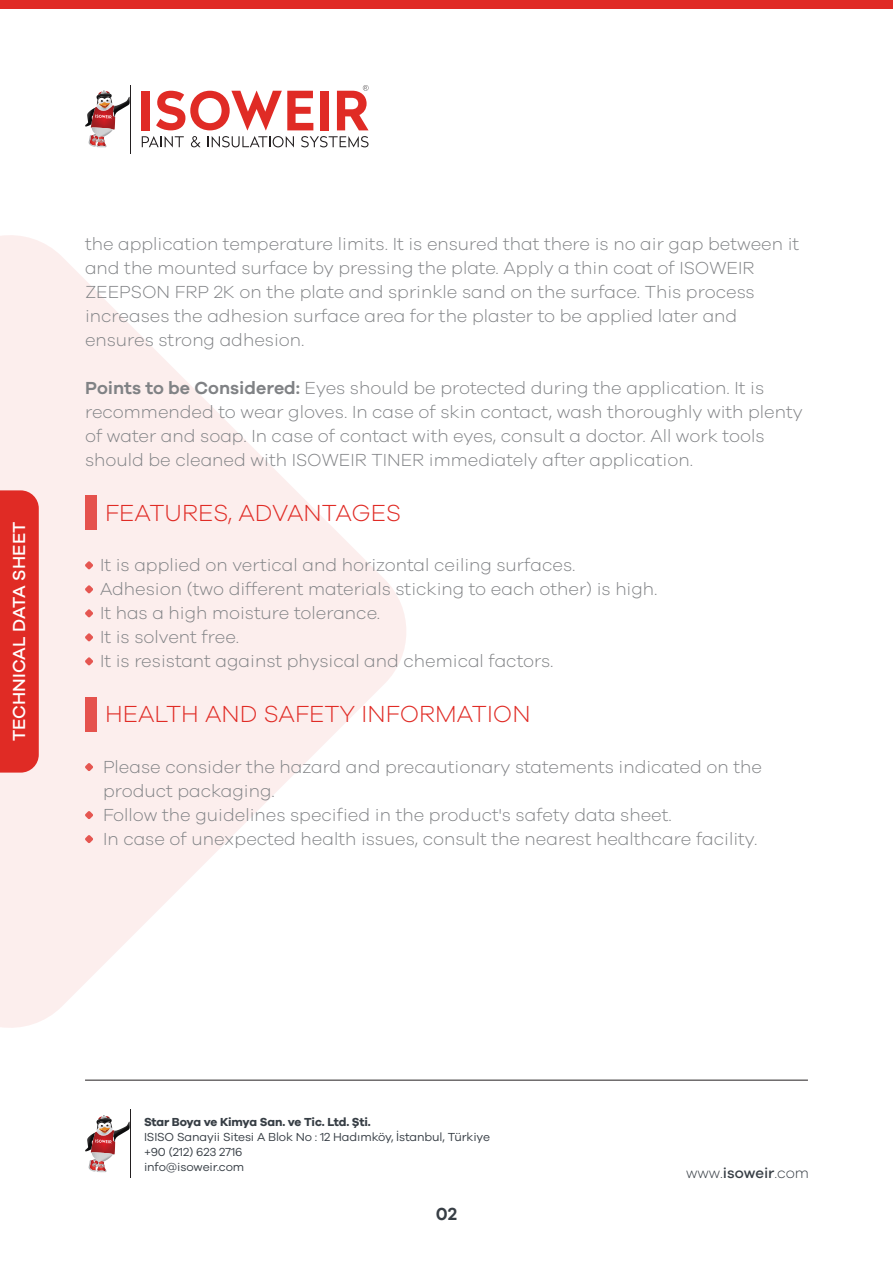
<style>
.page{position:relative;width:893px;height:1263px;background:#fff}
.page>*{position:absolute;margin:0;border:0;box-sizing:border-box;transform-origin:0 0}
.t1{font:300 24px "Galano Grotesque";color:#e02b25}
.t2{font:300 18px/24px "Galano Grotesque";color:#808285}
.t3{font:500 18px "Galano Grotesque";color:#fff}
.t4{font:600 18px "Galano Grotesque";color:#373e45}
.t5{font:300 15px "Galano Grotesque";color:#373e45}
.t6{font:12px/15px "Galano Grotesque";letter-spacing:-.01em;color:#373e45}
.t7{font:700 12px "Galano Grotesque";letter-spacing:-.02em;color:#373e45}
.s1{font-weight:600}
.s2{font-weight:500}
</style>
<div class="page">
<svg style="left:0;top:235px;width:406px;height:793px;fill:#fceeed"></svg>
<div style="left:0;top:490px;width:39px;height:283px;background:#e02b25"></div>
<hr style="left:130px;top:85px;width:1px;height:68px;background:#231f20">
<svg style="left:85px;top:91px;width:45px;height:56px"></svg>
<svg style="left:142px;top:136px;width:42px;height:11px"></svg>
<svg style="left:191px;top:136px;width:10px;height:11px"></svg>
<svg style="left:208px;top:136px;width:86px;height:11px"></svg>
<svg style="left:301px;top:136px;width:68px;height:11px"></svg>
<div style="left:142px;top:91px;width:8px;height:39px;background:#e02b25"></div>
<svg style="left:156px;top:91px;width:157px;height:39px"></svg>
<div style="left:320px;top:91px;width:8px;height:39px;background:#e02b25"></div>
<svg style="left:337px;top:85px;width:32px;height:45px"></svg>
<hr style="left:130px;top:1110px;width:1px;height:68px;background:#231f20">
<svg style="left:85px;top:1115px;width:45px;height:57px"></svg>
<hr style="left:85px;top:1080px;width:723px;height:1px;background:#231f20">
<div style="left:0;top:0;width:893px;height:9px;background:#e02b25"></div>
<div style="left:85px;top:496px;width:11px;height:34px;background:#e5524d"></div>
<svg style="left:85px;top:585px;width:8px;height:8px"></svg>
<svg style="left:85px;top:609px;width:8px;height:8px"></svg>
<svg style="left:85px;top:633px;width:8px;height:8px"></svg>
<svg style="left:85px;top:657px;width:8px;height:8px"></svg>
<svg style="left:85px;top:561px;width:8px;height:8px"></svg>
<div style="left:85px;top:697px;width:11px;height:34px;background:#e5524d"></div>
<svg style="left:85px;top:811px;width:8px;height:8px"></svg>
<svg style="left:85px;top:835px;width:8px;height:8px"></svg>
<svg style="left:85px;top:763px;width:8px;height:8px"></svg>
<p class="t3" style="left:8px;top:741px;width:221px;rotate:-90deg">TECHNICAL DATA SHEET</p>
<p class="t2" style="left:85px;top:231px;width:716px">the application temperature limits. It is ensured that there is no air gap between it and the mounted surface by pressing the plate. Apply a thin coat of ISOWEIR ZEEPSON FRP 2K on the plate and sprinkle sand on the surface. This process increases the adhesion surface area for the plaster to be applied later and ensures strong adhesion.</p>
<p class="t2" style="left:85px;top:375px;width:719px"><span class="s1">Points to be Considered:</span> Eyes should be protected during the application. It is recommended to wear gloves. In case of skin contact, wash thoroughly with plenty of water and soap. In case of contact with eyes, consult a doctor. All work tools should be cleaned with ISOWEIR TINER immediately after application.</p>
<h1 class="t1" style="left:105px;top:498px;width:298px">FEATURES, ADVANTAGES</h1>
<p class="t2" style="left:100px;top:553px;width:559px">It is applied on vertical and horizontal ceiling surfaces.<br>Adhesion (two different materials sticking to each other) is high.<br>It has a high moisture tolerance.<br>It is solvent free.<br>It is resistant against physical and chemical factors.</p>
<h1 class="t1" style="left:105px;top:700px;width:427px">HEALTH AND SAFETY INFORMATION</h1>
<p class="t2" style="left:103px;top:754px;width:660px">Please consider the hazard and precautionary statements indicated on the product packaging.<br>Follow the guidelines specified in the product's safety data sheet.<br>In case of unexpected health issues, consult the nearest healthcare facility.</p>
<p class="t7" style="left:144px;top:1114px;width:228px">Star Boya ve Kimya San. ve Tic. Ltd. Şti.</p>
<p class="t6" style="left:144px;top:1128px;width:347px">ISISO Sanayii Sitesi A Blok No : 12 Hadımköy, İstanbul, Türkiye +90 (212) 623 2716<br>info@isoweir.com</p>
<p class="t4" style="left:436px;top:1203px;width:23px">02</p>
<p class="t5" style="left:686px;top:1164px;width:124px">www.<span class="s2">isoweir</span>.com</p>
</div>
